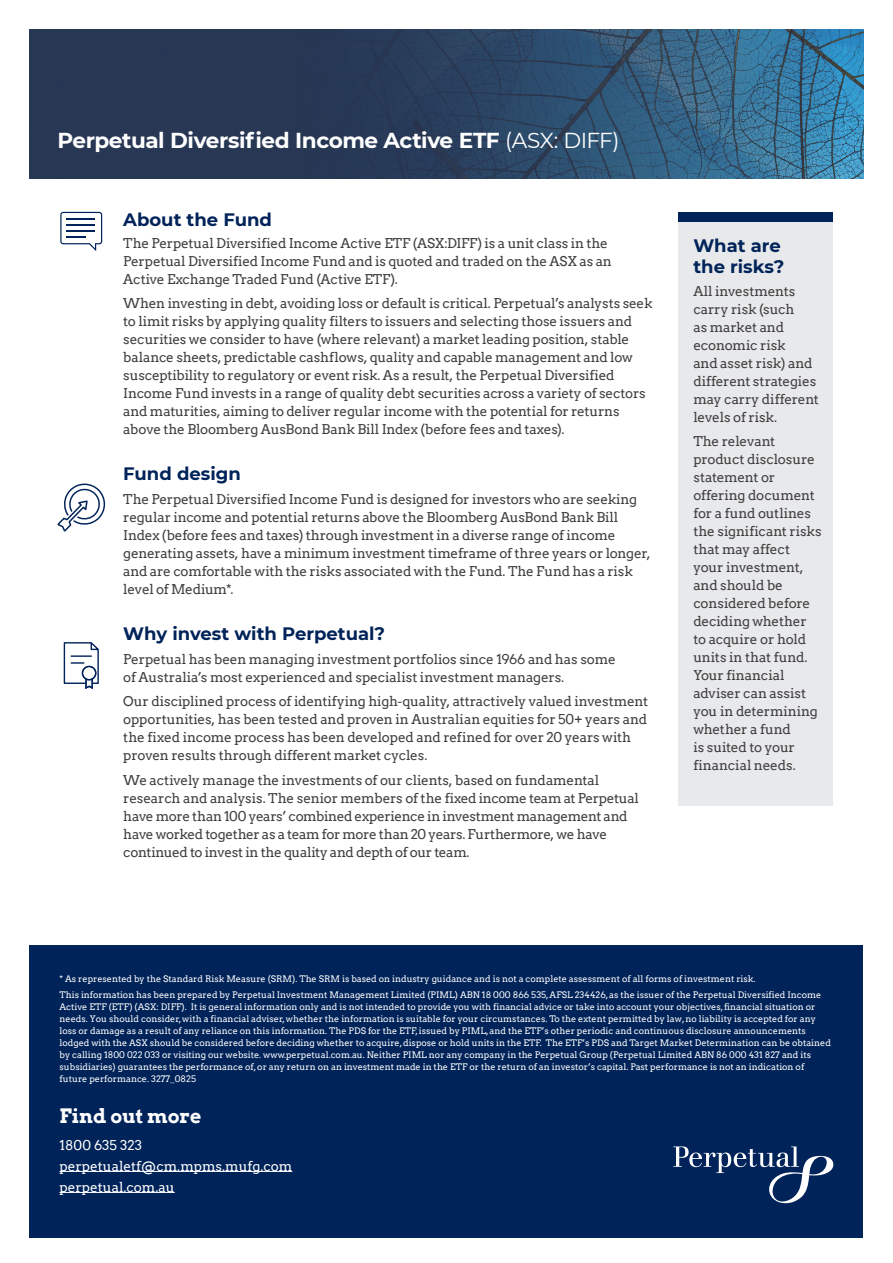
<style>
.page{position:relative;width:893px;height:1263px;background:#fff}
.page>*{position:absolute;margin:0;border:0;box-sizing:border-box;transform-origin:0 0}
.t1{font:700 21.6px "Montserrat";letter-spacing:-.02em;color:#fff}
.t2{font:700 19.5px "Arvo";color:#fff}
._4_Body_Copy{font:700 18px "Montserrat";color:#002359}
._2_Heading_-_Level_1{font:700 18px/21px "Montserrat";color:#002359}
._4_Body_Copy-2{font:13.5px/18px "Arvo";letter-spacing:-.015em;color:#3e3e3f}
.t3{font:13.5px/21px "Arvo";color:#fff}
.t4{font:9px/12px "Arvo";color:#fff}
.s1{font-weight:400}
</style>
<div class="page">
<img style="left:30px;top:30px;width:833px;height:149px">
<div style="left:30px;top:945px;width:833px;height:292px;background:#002359"></div>
<svg style="left:673px;top:1146px;width:160px;height:57px"></svg>
<div style="left:678px;top:218px;width:155px;height:587px;background:#e6e7e9"></div>
<div style="left:678px;top:212px;width:155px;height:9px;background:#002359"></div>
<svg style="left:57px;top:483px;width:49px;height:49px"></svg>
<svg style="left:63px;top:642px;width:36px;height:47px"></svg>
<div style="left:82px;top:666px;width:14px;height:14px;background:#fff;border:1px solid #002359;border-radius:50%"></div>
<div style="left:82px;top:666px;width:14px;height:14px;border:1px solid #002359;border-radius:50%"></div>
<svg style="left:60px;top:212px;width:42px;height:39px"></svg>
<hr style="left:60px;top:1171px;width:232px;height:1px;background:#fff">
<hr style="left:60px;top:1192px;width:115px;height:1px;background:#fff">
<p class="t1" style="left:57px;top:125px;width:564px">Perpetual Diversified Income Active ETF <span class="s1">(ASX: DIFF)</span></p>
<p class="_4_Body_Copy" style="left:123px;top:206px;width:150px">About the Fund</p>
<p class="_4_Body_Copy-2" style="left:123px;top:234px;width:490px">The Perpetual Diversified Income Active ETF (ASX:DIFF) is a unit class in the<br>Perpetual Diversified Income Fund and is quoted and traded on the ASX as an<br>Active Exchange Traded Fund (Active ETF).</p>
<p class="_4_Body_Copy-2" style="left:123px;top:295px;width:531px">When investing in debt, avoiding loss or default is critical. Perpetual’s analysts seek to limit risks by applying quality filters to issuers and selecting those issuers and securities we consider to have (where relevant) a market leading position, stable balance sheets, predictable cashflows, quality and capable management and low susceptibility to regulatory or event risk. As a result, the Perpetual Diversified Income Fund invests in a range of quality debt securities across a variety of sectors and maturities, aiming to deliver regular income with the potential for returns above the Bloomberg AusBond Bank Bill Index (before fees and taxes).</p>
<p class="_4_Body_Copy" style="left:123px;top:460px;width:119px">Fund design</p>
<p class="_4_Body_Copy-2" style="left:123px;top:490px;width:529px">The Perpetual Diversified Income Fund is designed for investors who are seeking regular income and potential returns above the Bloomberg AusBond Bank Bill Index (before fees and taxes) through investment in a diverse range of income generating assets, have a minimum investment timeframe of three years or longer, and are comfortable with the risks associated with the Fund. The Fund has a risk level of Medium*.</p>
<p class="_4_Body_Copy" style="left:123px;top:620px;width:263px">Why invest with Perpetual?</p>
<p class="_4_Body_Copy-2" style="left:123px;top:650px;width:494px">Perpetual has been managing investment portfolios since 1966 and has some of Australia’s most experienced and specialist investment managers.</p>
<p class="_4_Body_Copy-2" style="left:123px;top:692px;width:526px">Our disciplined process of identifying high-quality, attractively valued investment opportunities, has been tested and proven in Australian equities for 50+ years and the fixed income process has been developed and refined for over 20 years with proven results through different market cycles.</p>
<p class="_4_Body_Copy-2" style="left:123px;top:771px;width:517px">We actively manage the investments of our clients, based on fundamental research and analysis. The senior members of the fixed income team at Perpetual have more than 100 years’ combined experience in investment management and have worked together as a team for more than 20 years. Furthermore, we have continued to invest in the quality and depth of our team.</p>
<p class="_2_Heading_-_Level_1" style="left:693px;top:234px;width:92px">What are the risks?</p>
<p class="_4_Body_Copy-2" style="left:693px;top:282px;width:127px">All investments carry risk (such<br>as market and economic risk<br>and asset risk) and different strategies may carry different levels of risk.</p>
<p class="_4_Body_Copy-2" style="left:693px;top:432px;width:130px">The relevant product disclosure statement or offering document for a fund outlines the significant risks that may affect your investment, and should be considered before deciding whether to acquire or hold units in that fund.<br>Your financial adviser can assist you in determining whether a fund<br>is suited to your financial needs.</p>
<p class="t4" style="left:60px;top:972px;width:697px">* As represented by the Standard Risk Measure (SRM). The SRM is based on industry guidance and is not a complete assessment of all forms of investment risk.</p>
<p class="t4" style="left:60px;top:988px;width:773px">This information has been prepared by Perpetual Investment Management Limited (PIML) ABN 18 000 866 535, AFSL 234426, as the issuer of the Perpetual Diversified Income Active ETF (ETF) (ASX: DIFF). It is general information only and is not intended to provide you with financial advice or take into account your objectives, financial situation or needs. You should consider, with a financial adviser, whether the information is suitable for your circumstances. To the extent permitted by law, no liability is accepted for any loss or damage as a result of any reliance on this information. The PDS for the ETF, issued by PIML, and the ETF’s other periodic and continuous disclosure announcements lodged with the ASX should be considered before deciding whether to acquire, dispose or hold units in the ETF. The ETF’s PDS and Target Market Determination can be obtained by calling 1800 022 033 or visiting our website. www.perpetual.com.au. Neither PIML nor any company in the Perpetual Group (Perpetual Limited ABN 86 000 431 827 and its subsidiaries) guarantees the performance of, or any return on an investment made in the ETF or the return of an investor’s capital. Past performance is not an indication of future performance. 3277_0825</p>
<p class="t2" style="left:60px;top:1104px;width:143px">Find out more</p>
<p class="t3" style="left:60px;top:1134px;width:84px">1800 635 323</p>
<p class="t3" style="left:60px;top:1155px;width:234px">perpetualetf@cm.mpms.mufg.com perpetual.com.au</p>
</div>
